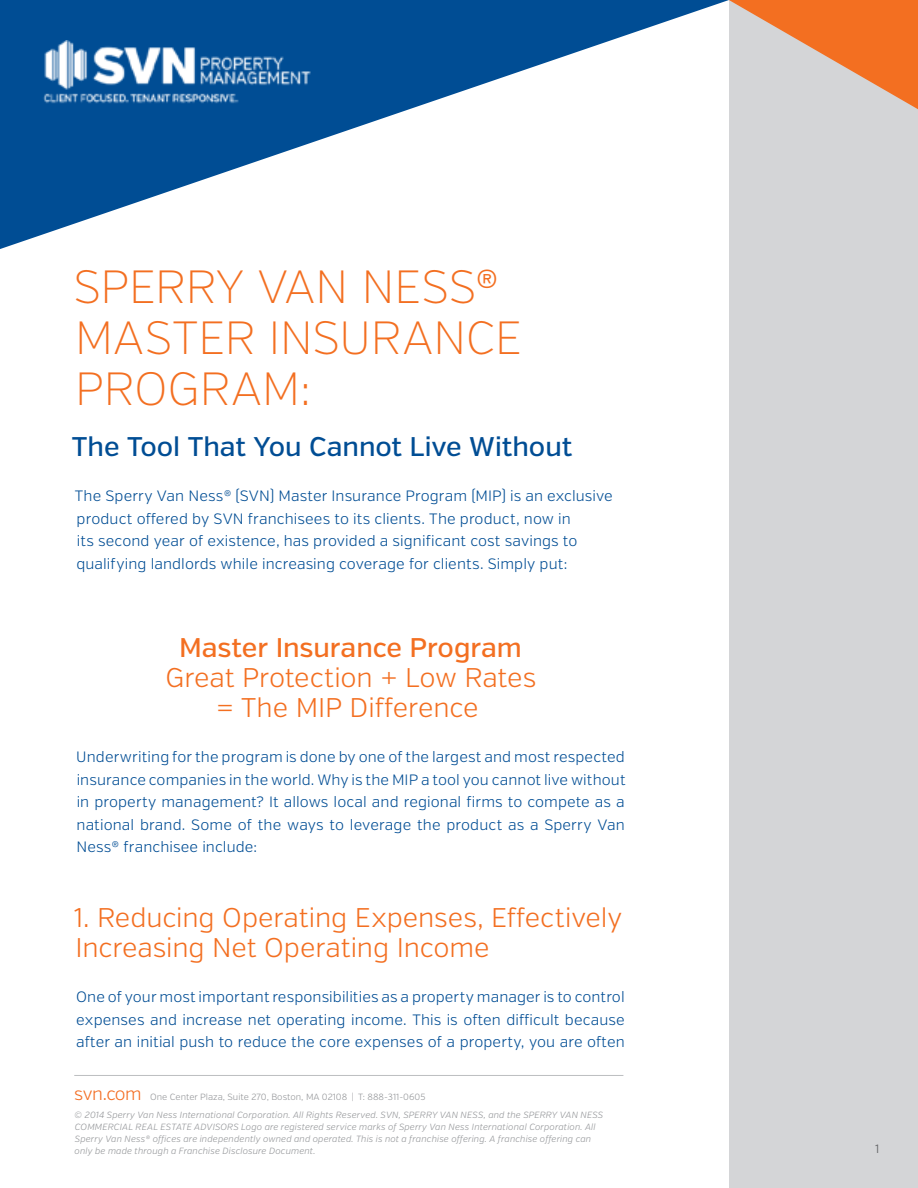
<style>
.page{position:relative;width:918px;height:1188px;background:#fff}
.page>*{position:absolute;margin:0;border:0;box-sizing:border-box;transform-origin:0 0}
.t1{font:200 46.5px/51px "Verb";letter-spacing:-.01em;color:#f36f21}
.t2{font:300 27px/30px "Verb";letter-spacing:-.005em;color:#f36f21;text-align:center}
.t3{font:500 27px "Verb";color:#004d94}
.t4{font:500 27px "Verb";letter-spacing:-.005em;color:#f36f21}
.t5{font:300 15px/22.5px "Verb";letter-spacing:.005em;color:#004d94;text-align:justify}
.t6{font:300 12px "Verb";color:#58595b}
.t7{font:italic 300 9px/12px "Verb";letter-spacing:.015em;color:#939598}
.s1{font-style:normal;font-size:18px;color:#f36c21}
.s2{font-style:normal}
</style>
<div class="page">
<div style="left:729px;top:0;width:189px;height:1188px;background:#d4d5d7"></div>
<svg style="left:729px;top:0;width:189px;height:110px"></svg>
<svg style="left:0;top:0;width:729px;height:249px"></svg>
<hr style="left:74px;top:1075px;width:549px;height:1px;background:#bcbec0">
<img style="left:40px;top:40px;width:275px;height:65px">
<h1 class="t1" style="left:74px;top:262px;width:450px">SPERRY VAN NESS®<br>MASTER INSURANCE<br>PROGRAM:</h1>
<h2 class="t3" style="left:72px;top:431px;width:502px">The Tool That You Cannot Live Without</h2>
<p class="t5" style="left:75px;top:485px;width:539px;text-align:left">The Sperry Van Ness® (SVN) Master Insurance Program (MIP) is an exclusive product offered by SVN franchisees to its clients. The product, now in<br>its second year of existence, has provided a significant cost savings to qualifying landlords while increasing coverage for clients. Simply put:</p>
<h2 class="t4" style="left:179px;top:632px;width:344px">Master Insurance Program</h2>
<h2 class="t2" style="left:165px;top:663px;width:372px">Great Protection + Low Rates = The MIP Difference</h2>
<p class="t5" style="left:76px;top:746px;width:551px">Underwriting for the program is done by one of the largest and most respected insurance companies in the world. Why is the MIP a tool you cannot live without in property management? It allows local and regional firms to compete as a national brand. Some of the ways to leverage the product as a Sperry Van Ness® franchisee include:</p>
<h2 class="t2" style="left:74px;top:903px;width:550px;text-align:left">1. Reducing Operating Expenses, Effectively<br>Increasing Net Operating Income</h2>
<p class="t5" style="left:76px;top:986px;width:550px">One of your most important responsibilities as a property manager is to control expenses and increase net operating income. This is often difficult because after an initial push to reduce the core expenses of a property, you are often</p>
<p class="t7" style="left:74px;top:1087px;width:531px;line-height:18.8px"><span class="s1">svn.com</span> <span class="s2">One Center Plaza, Suite 270, Boston, MA 02108 | T: 888-311-0605<br></span>© 2014 Sperry Van Ness International Corporation. All Rights Reserved. SVN, SPERRY VAN NESS, and the SPERRY VAN NESS</p>
<p class="t7" style="left:75px;top:1121px;width:523px">COMMERCIAL REAL ESTATE ADVISORS Logo are registered service marks of Sperry Van Ness International Corporation. All<br>Sperry Van Ness® offices are independently owned and operated. This is not a franchise offering. A franchise offering can only be made through a Franchise Disclosure Document.</p>
<p class="t6" style="left:875px;top:1141px;width:6px">1</p>
</div>
